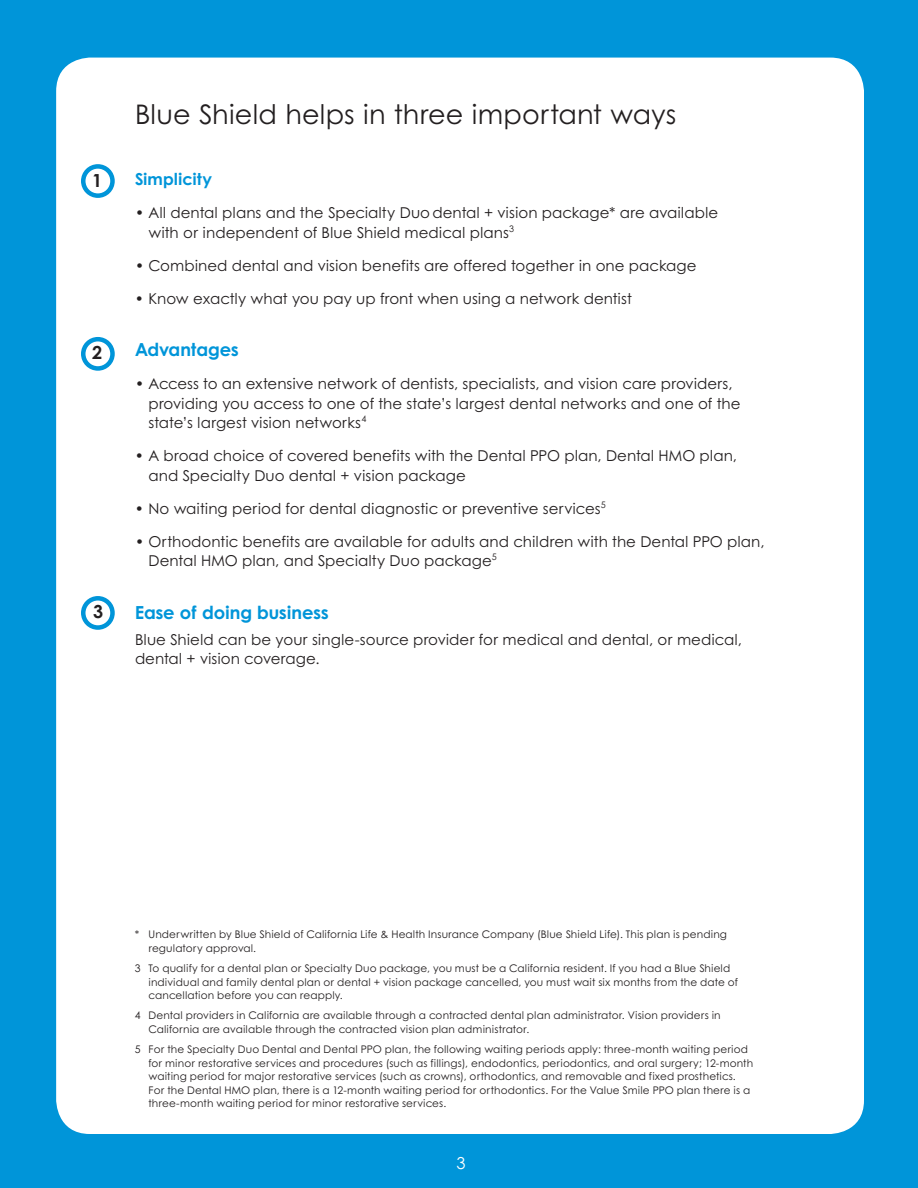
<style>
.page{position:relative;width:918px;height:1188px;background:#0095d9}
.page>*{position:absolute;margin:0;border:0;box-sizing:border-box;transform-origin:0 0}
.t1{font:27px "Century Gothic B";color:#231f20}
.t2{font:700 18px "Century Gothic B";letter-spacing:-.005em;color:#0095d9}
.t3{font:700 18px "Century Gothic B";color:#231f20}
.t4{font:700 16.5px "Century Gothic B";letter-spacing:.005em;color:#0095d9}
.t5{font:16.5px "Century Gothic B";color:#fff}
.t6{font:15px/19.5px "Century Gothic B";color:#231f20}
.t7{font:10.5px/13.5px "Century Gothic B";letter-spacing:.01em;color:#231f20}
</style>
<div class="page">
<div style="left:56px;top:58px;width:808px;height:1076px;background:#fff;border-radius:34px"></div>
<div style="left:81px;top:164px;width:34px;height:34px;border:4px solid #0095d9;border-radius:50%"></div>
<div style="left:81px;top:337px;width:34px;height:34px;border:4px solid #0095d9;border-radius:50%"></div>
<div style="left:81px;top:596px;width:34px;height:34px;border:4px solid #0095d9;border-radius:50%"></div>
<h2 class="t3" style="left:92px;top:169px;width:12px">1</h2>
<h2 class="t3" style="left:92px;top:341px;width:12px">2</h2>
<h2 class="t3" style="left:93px;top:601px;width:12px">3</h2>
<h1 class="t1" style="left:135px;top:97px;width:543px">Blue Shield helps in three important ways</h1>
<h3 class="t4" style="left:135px;top:169px;width:78px">Simplicity</h3>
<h3 class="t6" style="left:149px;top:203px;width:571px;text-indent:-14px">• All dental plans and the Specialty Duo dental + vision package* are available with or independent of Blue Shield medical plans<sup>3</sup></h3>
<h3 class="t6" style="left:135px;top:255px;width:563px">• Combined dental and vision benefits are offered together in one package</h3>
<h3 class="t6" style="left:135px;top:288px;width:498px">• Know exactly what you pay up front when using a network dentist</h3>
<h2 class="t2" style="left:135px;top:338px;width:105px">Advantages</h2>
<h3 class="t6" style="left:148px;top:374px;width:594px;text-indent:-13px">• Access to an extensive network of dentists, specialists, and vision care providers, providing you access to one of the state’s largest dental networks and one of the state’s largest vision networks<sup>4</sup></h3>
<h3 class="t6" style="left:148px;top:446px;width:590px;text-indent:-13px">• A broad choice of covered benefits with the Dental PPO plan, Dental HMO plan, and Specialty Duo dental + vision package</h3>
<h3 class="t6" style="left:135px;top:498px;width:472px">• No waiting period for dental diagnostic or preventive services<sup>5</sup></h3>
<h3 class="t6" style="left:148px;top:531px;width:618px;text-indent:-13px">• Orthodontic benefits are available for adults and children with the Dental PPO plan,<br>Dental HMO plan, and Specialty Duo package<sup>5</sup></h3>
<h2 class="t2" style="left:135px;top:601px;width:195px">Ease of doing business</h2>
<h3 class="t6" style="left:135px;top:629px;width:608px">Blue Shield can be your single-source provider for medical and dental, or medical, dental + vision coverage.</h3>
<p class="t7" style="left:149px;top:928px;width:580px;text-indent:-14px">* Underwritten by Blue Shield of California Life &amp; Health Insurance Company (Blue Shield Life). This plan is pending regulatory approval.</p>
<p class="t7" style="left:149px;top:961px;width:591px;text-indent:-14px">3 To qualify for a dental plan or Specialty Duo package, you must be a California resident. If you had a Blue Shield individual and family dental plan or dental + vision package cancelled, you must wait six months from the date of cancellation before you can reapply.</p>
<p class="t7" style="left:149px;top:1009px;width:574px;text-indent:-14px">4 Dental providers in California are available through a contracted dental plan administrator. Vision providers in<br>California are available through the contracted vision plan administrator.</p>
<p class="t7" style="left:149px;top:1042px;width:606px;text-indent:-14px">5 For the Specialty Duo Dental and Dental PPO plan, the following waiting periods apply: three-month waiting period for minor restorative services and procedures (such as fillings), endodontics, periodontics, and oral surgery; 12-month waiting period for major restorative services (such as crowns), orthodontics, and removable and fixed prosthetics.<br>For the Dental HMO plan, there is a 12-month waiting period for orthodontics. For the Value Smile PPO plan there is a three-month waiting period for minor restorative services.</p>
<h3 class="t5" style="left:457px;top:1153px;width:11px">3</h3>
</div>
